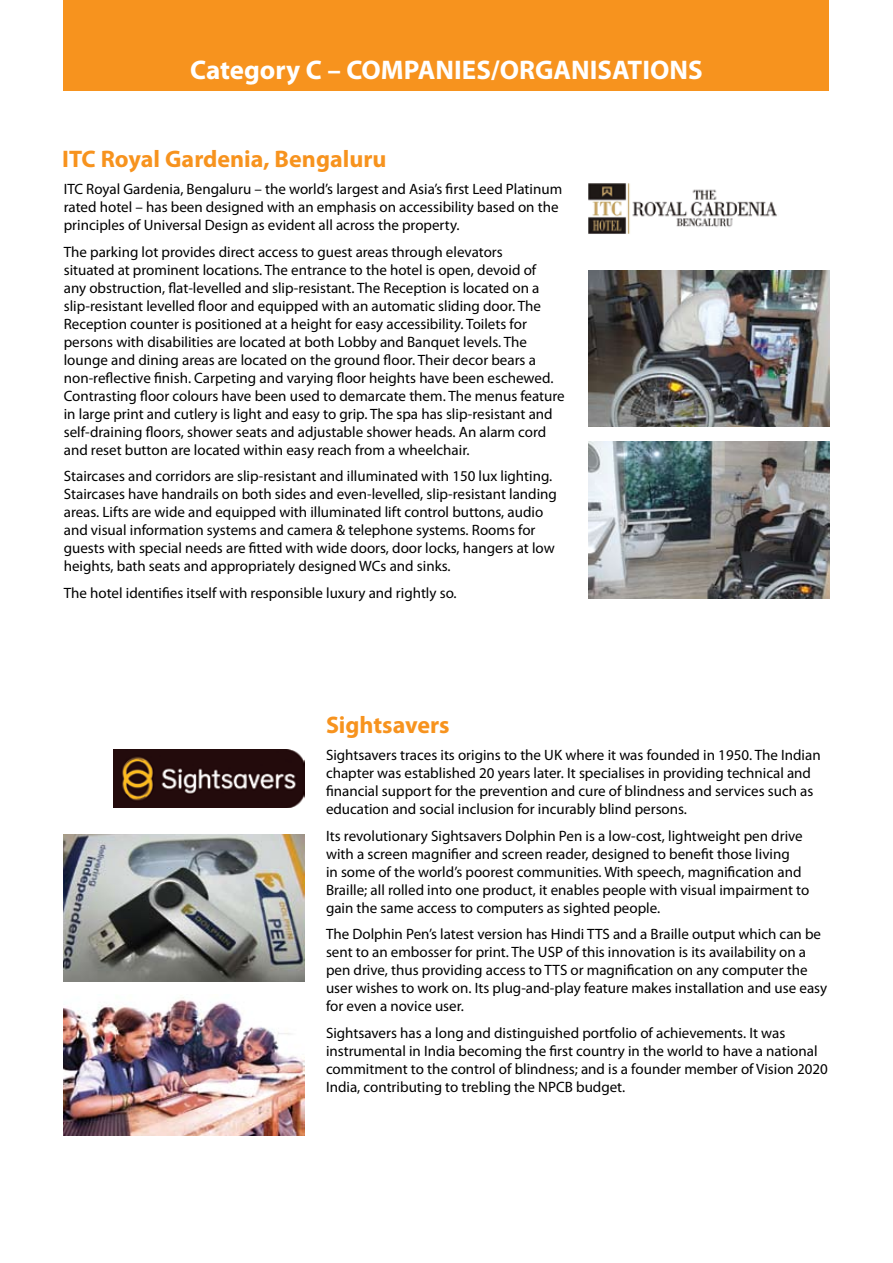
<style>
.page{position:relative;width:893px;height:1263px;background:#fff}
.page>*{position:absolute;margin:0;border:0;box-sizing:border-box;transform-origin:0 0}
.t1{font:700 27px "Myriad Pro";color:#fff}
.t2{font:700 24px "Myriad Pro";color:#f7931e}
.t3{font:15px/18px "Myriad Pro";color:#000}
</style>
<div class="page">
<div style="left:64px;top:0;width:765px;height:90px;background:#f7931e"></div>
<img style="left:588px;top:271px;width:241px;height:156px">
<img style="left:588px;top:441px;width:241px;height:157px">
<img style="left:588px;top:183px;width:189px;height:51px">
<img style="left:64px;top:834px;width:241px;height:147px">
<img style="left:64px;top:997px;width:241px;height:138px">
<img style="left:113px;top:750px;width:192px;height:58px">
<h2 class="t1" style="left:190px;top:53px;width:514px">Category C – COMPANIES/ORGANISATIONS</h2>
<h3 class="t2" style="left:62px;top:143px;width:326px">ITC Royal Gardenia, Bengaluru</h3>
<p class="t3" style="left:64px;top:181px;width:500px">ITC Royal Gardenia, Bengaluru – the world’s largest and Asia’s first Leed Platinum rated hotel – has been designed with an emphasis on accessibility based on the principles of Universal Design as evident all across the property.</p>
<p class="t3" style="left:64px;top:243px;width:502px">The parking lot provides direct access to guest areas through elevators<br>situated at prominent locations. The entrance to the hotel is open, devoid of<br>any obstruction, flat-levelled and slip-resistant. The Reception is located on a slip-resistant levelled floor and equipped with an automatic sliding door. The Reception counter is positioned at a height for easy accessibility. Toilets for persons with disabilities are located at both Lobby and Banquet levels. The lounge and dining areas are located on the ground floor. Their decor bears a non-reflective finish. Carpeting and varying floor heights have been eschewed.<br>Contrasting floor colours have been used to demarcate them. The menus feature in large print and cutlery is light and easy to grip. The spa has slip-resistant and self-draining floors, shower seats and adjustable shower heads. An alarm cord and reset button are located within easy reach from a wheelchair.</p>
<p class="t3" style="left:64px;top:468px;width:495px">Staircases and corridors are slip-resistant and illuminated with 150 lux lighting.<br>Staircases have handrails on both sides and even-levelled, slip-resistant landing areas. Lifts are wide and equipped with illuminated lift control buttons, audio and visual information systems and camera &amp; telephone systems. Rooms for guests with special needs are fitted with wide doors, door locks, hangers at low heights, bath seats and appropriately designed WCs and sinks.</p>
<p class="t3" style="left:64px;top:584px;width:394px">The hotel identifies itself with responsible luxury and rightly so.</p>
<h3 class="t2" style="left:326px;top:709px;width:125px">Sightsavers</h3>
<p class="t3" style="left:326px;top:747px;width:496px">Sightsavers traces its origins to the UK where it was founded in 1950. The Indian chapter was established 20 years later. It specialises in providing technical and financial support for the prevention and cure of blindness and services such as education and social inclusion for incurably blind persons.</p>
<p class="t3" style="left:326px;top:827px;width:485px">Its revolutionary Sightsavers Dolphin Pen is a low-cost, lightweight pen drive with a screen magnifier and screen reader, designed to benefit those living<br>in some of the world’s poorest communities. With speech, magnification and Braille; all rolled into one product, it enables people with visual impairment to gain the same access to computers as sighted people.</p>
<p class="t3" style="left:326px;top:926px;width:503px">The Dolphin Pen’s latest version has Hindi TTS and a Braille output which can be sent to an embosser for print. The USP of this innovation is its availability on a pen drive, thus providing access to TTS or magnification on any computer the user wishes to work on. Its plug-and-play feature makes installation and use easy for even a novice user.</p>
<p class="t3" style="left:326px;top:1024px;width:503px">Sightsavers has a long and distinguished portfolio of achievements. It was instrumental in India becoming the first country in the world to have a national commitment to the control of blindness; and is a founder member of Vision 2020<br>India, contributing to trebling the NPCB budget.</p>
</div>
